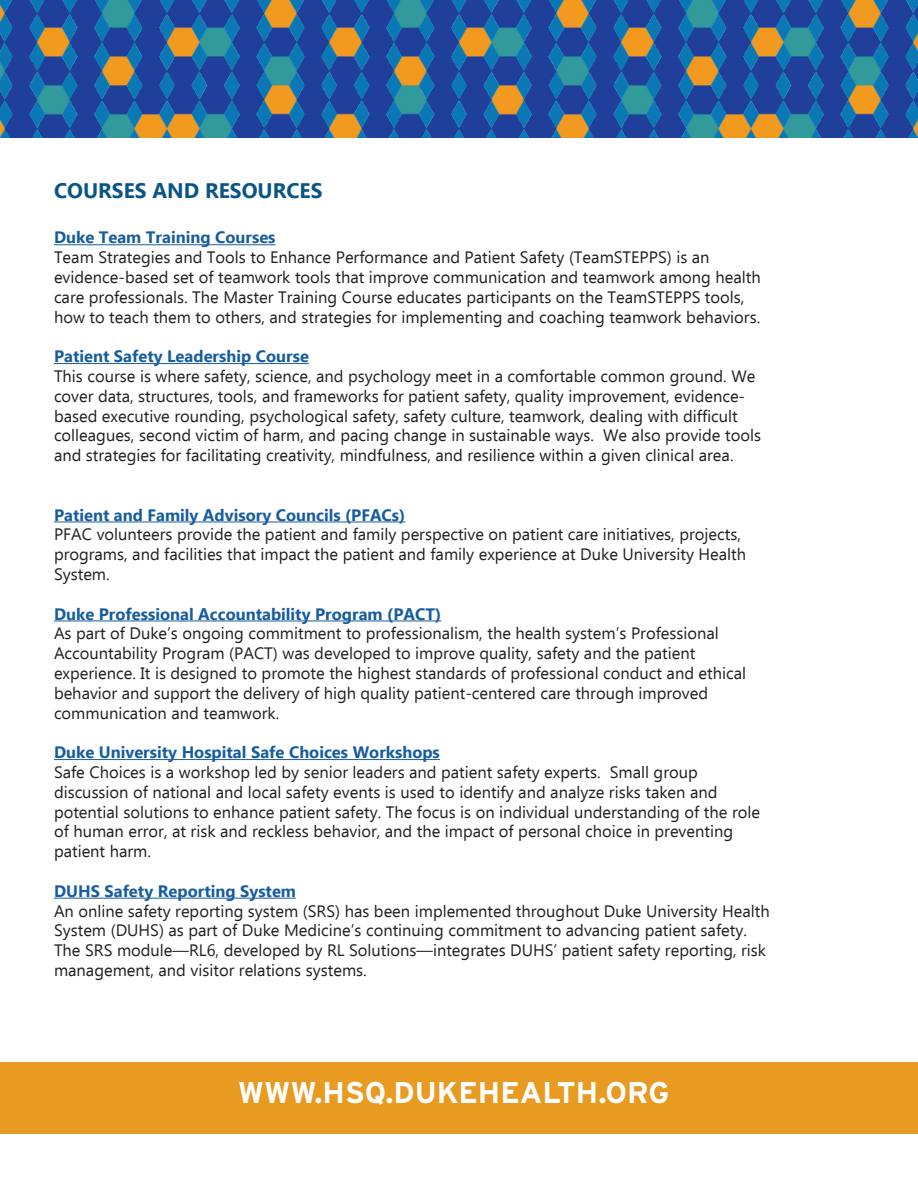
<style>
.page{position:relative;width:918px;height:1188px;background:#fff}
.page>*{position:absolute;margin:0;border:0;box-sizing:border-box;transform-origin:0 0}
.t1{font:700 30px "Interstate";color:#fff}
.t2{font:700 21px "Ebrima";color:#0a5586}
.t3{font:16.5px/19.8px "Ebrima";color:#231f20}
.t4{font:700 16.5px "Ebrima";color:#175d9e}
</style>
<div class="page">
<div style="left:0;top:1062px;width:918px;height:72px;background:#e99a21"></div>
<img style="left:0;top:0;width:918px;height:137px">
<hr style="left:54px;top:244px;width:222px;height:1px;background:#175d9e">
<hr style="left:54px;top:363px;width:255px;height:1px;background:#175d9e">
<hr style="left:54px;top:521px;width:351px;height:1px;background:#175d9e">
<hr style="left:54px;top:620px;width:387px;height:1px;background:#175d9e">
<hr style="left:54px;top:759px;width:386px;height:1px;background:#175d9e">
<hr style="left:54px;top:898px;width:242px;height:1px;background:#175d9e">
<p class="t2" style="left:54px;top:175px;width:270px">COURSES AND RESOURCES</p>
<p class="t4" style="left:54px;top:225px;width:223px">Duke Team Training Courses</p>
<p class="t3" style="left:54px;top:247px;width:708px">Team Strategies and Tools to Enhance Performance and Patient Safety (TeamSTEPPS) is an evidence-based set of teamwork tools that improve communication and teamwork among health care professionals. The Master Training Course educates participants on the TeamSTEPPS tools, how to teach them to others, and strategies for implementing and coaching teamwork behaviors.</p>
<p class="t4" style="left:54px;top:344px;width:256px">Patient Safety Leadership Course</p>
<p class="t3" style="left:54px;top:366px;width:709px">This course is where safety, science, and psychology meet in a comfortable common ground. We cover data, structures, tools, and frameworks for patient safety, quality improvement, evidence&shy;based executive rounding, psychological safety, safety culture, teamwork, dealing with difficult colleagues, second victim of harm, and pacing change in sustainable ways. We also provide tools and strategies for facilitating creativity, mindfulness, and resilience within a given clinical area.</p>
<p class="t4" style="left:54px;top:502px;width:353px">Patient and Family Advisory Councils (PFACs)</p>
<p class="t3" style="left:54px;top:524px;width:694px">PFAC volunteers provide the patient and family perspective on patient care initiatives, projects, programs, and facilities that impact the patient and family experience at Duke University Health<br>System.</p>
<p class="t4" style="left:54px;top:601px;width:389px">Duke Professional Accountability Program (PACT)</p>
<p class="t3" style="left:54px;top:623px;width:694px">As part of Duke’s ongoing commitment to professionalism, the health system’s Professional Accountability Program (PACT) was developed to improve quality, safety and the patient experience. It is designed to promote the highest standards of professional conduct and ethical behavior and support the delivery of high quality patient-centered care through improved communication and teamwork.</p>
<p class="t4" style="left:54px;top:740px;width:387px">Duke University Hospital Safe Choices Workshops</p>
<p class="t3" style="left:54px;top:762px;width:708px">Safe Choices is a workshop led by senior leaders and patient safety experts. Small group discussion of national and local safety events is used to identify and analyze risks taken and potential solutions to enhance patient safety. The focus is on individual understanding of the role of human error, at risk and reckless behavior, and the impact of personal choice in preventing patient harm.</p>
<p class="t4" style="left:54px;top:879px;width:244px">DUHS Safety Reporting System</p>
<p class="t3" style="left:54px;top:900px;width:717px">An online safety reporting system (SRS) has been implemented throughout Duke University Health System (DUHS) as part of Duke Medicine’s continuing commitment to advancing patient safety.<br>The SRS module—RL6, developed by RL Solutions—integrates DUHS’ patient safety reporting, risk management, and visitor relations systems.</p>
<p class="t1" style="left:238px;top:1076px;width:433px">WWW.HSQ.DUKEHEALTH.ORG</p>
</div>
